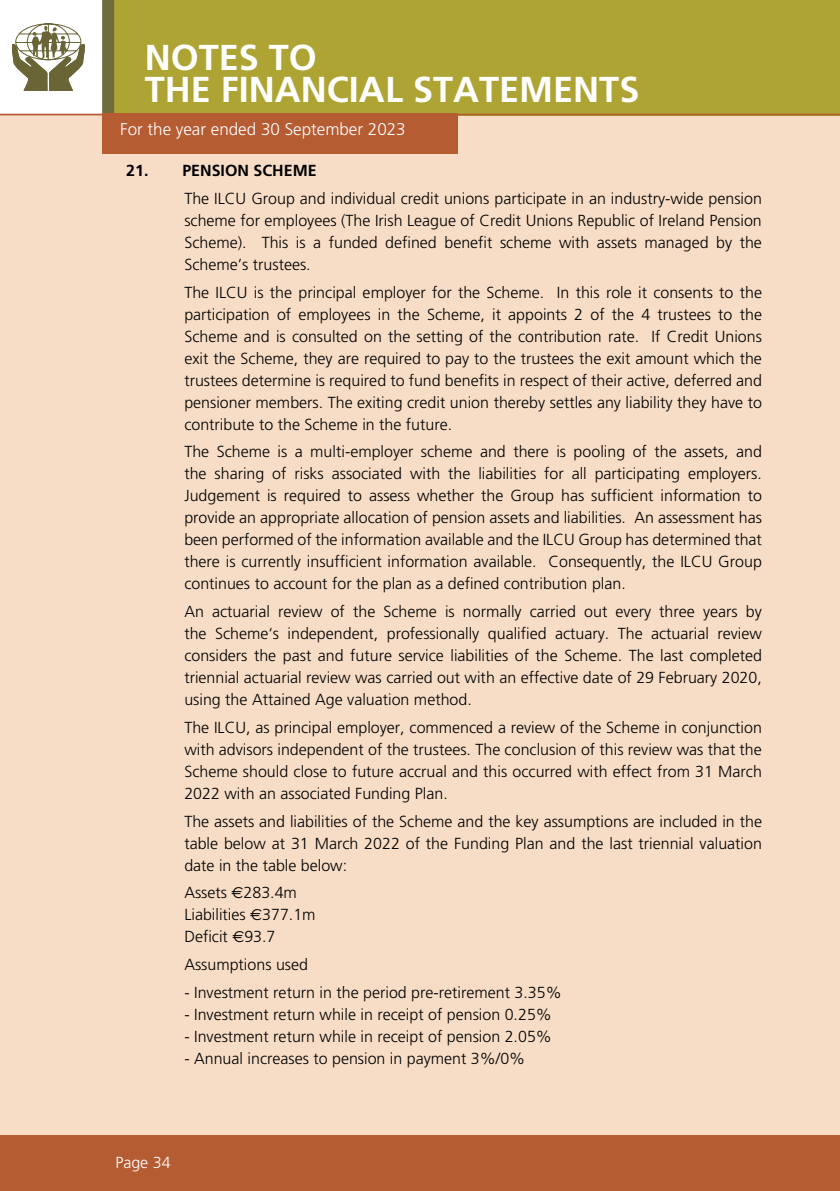
<style>
.page{position:relative;width:840px;height:1191px;background:#fff}
.page>*{position:absolute;margin:0;border:0;box-sizing:border-box;transform-origin:0 0}
.t1{font:700 36px/32px "Frutiger";color:#fff}
.t2{font:300 17px "Frutiger";color:#fff}
.t3{font:300 16px/22px "Frutiger";color:#000;text-align:justify}
.t4{font:700 16px "Frutiger";color:#000}
.t5{font:300 16px "Frutiger";color:#fff}
.s1{font-family:"Euro Sans";font-weight:400}
</style>
<div class="page">
<div style="left:0;top:115px;width:839px;height:1076px;background:#f7ddc6"></div>
<div style="left:113px;top:0;width:726px;height:115px;background:#aea434"></div>
<div style="left:102px;top:0;width:12px;height:115px;background:#6f6d3b"></div>
<div style="left:0;top:1135px;width:839px;height:56px;background:#b65c33"></div>
<hr style="left:0;top:114px;width:839px;height:1px;background:#b65c33">
<div style="left:102px;top:113px;width:355px;height:41px;background:#b65c33"></div>
<svg style="left:12px;top:23px;width:72px;height:68px"></svg>
<h1 class="t1" style="left:145px;top:41px;width:496px">NOTES TO<br>THE FINANCIAL STATEMENTS</h1>
<p class="t2" style="left:120px;top:119px;width:287px">For the year ended 30 September 2023</p>
<p class="t4" style="left:126px;top:161px;width:192px">21. PENSION SCHEME</p>
<p class="t3" style="left:184px;top:187px;width:578px">The ILCU Group and individual credit unions participate in an industry-wide pension scheme for employees (The Irish League of Credit Unions Republic of Ireland Pension Scheme). This is a funded defined benefit scheme with assets managed by the Scheme’s trustees.</p>
<p class="t3" style="left:184px;top:281px;width:579px">The ILCU is the principal employer for the Scheme. In this role it consents to the participation of employees in the Scheme, it appoints 2 of the 4 trustees to the Scheme and is consulted on the setting of the contribution rate. If Credit Unions exit the Scheme, they are required to pay to the trustees the exit amount which the trustees determine is required to fund benefits in respect of their active, deferred and pensioner members. The exiting credit union thereby settles any liability they have to contribute to the Scheme in the future.</p>
<p class="t3" style="left:184px;top:441px;width:578px">The Scheme is a multi-employer scheme and there is pooling of the assets, and the sharing of risks associated with the liabilities for all participating employers.<br>Judgement is required to assess whether the Group has sufficient information to provide an appropriate allocation of pension assets and liabilities. An assessment has been performed of the information available and the ILCU Group has determined that there is currently insufficient information available. Consequently, the ILCU Group continues to account for the plan as a defined contribution plan.</p>
<p class="t3" style="left:184px;top:600px;width:578px">An actuarial review of the Scheme is normally carried out every three years by the Scheme‘s independent, professionally qualified actuary. The actuarial review considers the past and future service liabilities of the Scheme. The last completed triennial actuarial review was carried out with an effective date of 29 February 2020, using the Attained Age valuation method.</p>
<p class="t3" style="left:184px;top:716px;width:578px">The ILCU, as principal employer, commenced a review of the Scheme in conjunction with advisors independent of the trustees. The conclusion of this review was that the Scheme should close to future accrual and this occurred with effect from 31 March 2022 with an associated Funding Plan.</p>
<p class="t3" style="left:184px;top:810px;width:579px">The assets and liabilities of the Scheme and the key assumptions are included in the table below at 31 March 2022 of the Funding Plan and the last triennial valuation date in the table below:</p>
<p class="t3" style="left:184px;top:881px;width:133px;text-align:left">Assets <span class="s1">€</span>283.4m<br>Liabilities <span class="s1">€</span>377.1m<br>Deficit <span class="s1">€</span>93.7</p>
<p class="t3" style="left:184px;top:953px;width:125px">Assumptions used</p>
<p class="t3" style="left:184px;top:981px;width:378px">- Investment return in the period pre-retirement 3.35%</p>
<p class="t3" style="left:184px;top:1003px;width:369px">- Investment return while in receipt of pension 0.25%</p>
<p class="t3" style="left:184px;top:1025px;width:369px">- Investment return while in receipt of pension 2.05%</p>
<p class="t3" style="left:184px;top:1047px;width:342px">- Annual increases to pension in payment 3%/0%</p>
<p class="t5" style="left:115px;top:1153px;width:57px">Page 34</p>
</div>
